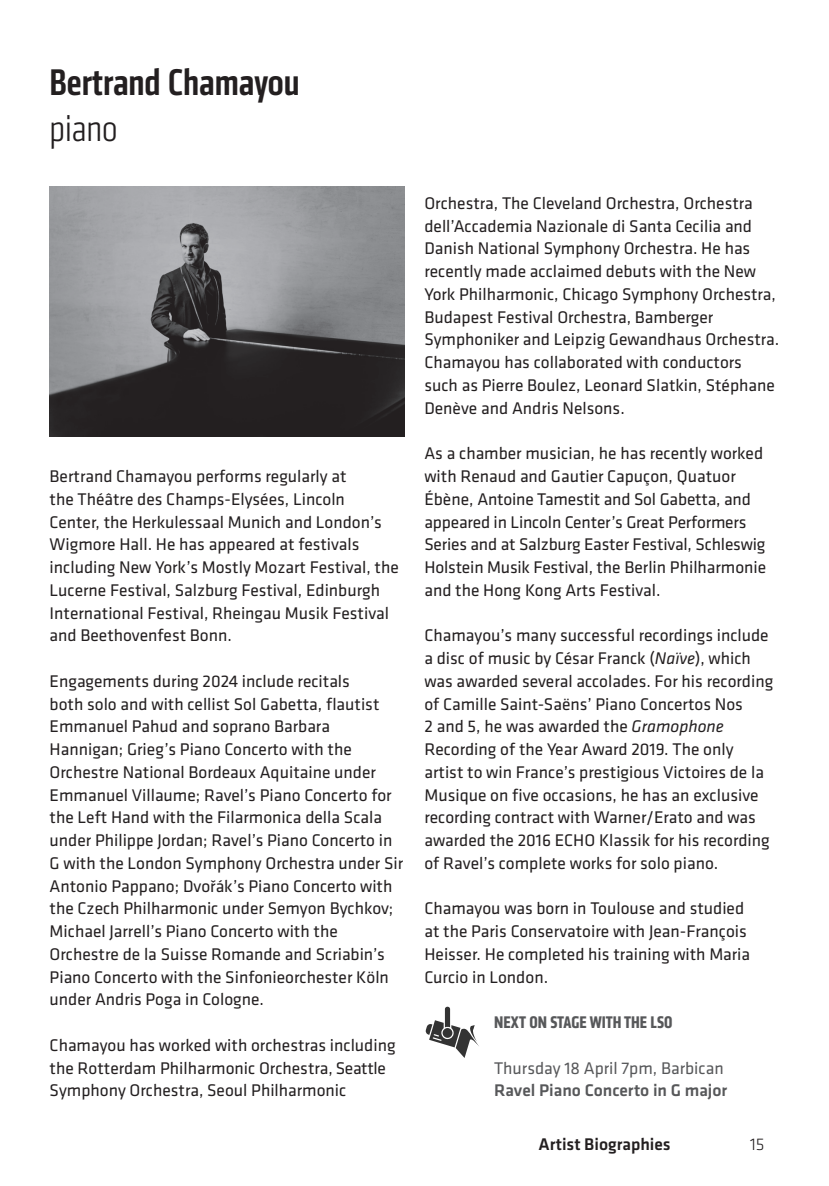
<style>
.page{position:relative;width:829px;height:1186px;background:#fff}
.page>*{position:absolute;margin:0;border:0;box-sizing:border-box;transform-origin:0 0}
.Page_Title{font:500 38.5px "Klavika Condensed";color:#231f20}
.Page_Title-2{font:300 38.5px "Klavika Condensed";color:#231f20}
.t1{font:17.5px/22.8px "Klavika";color:#231f20}
.t2{font:17.5px/22.8px "Klavika";color:#57585a}
.t3{font:700 17.5px "Klavika Condensed";color:#57585a}
.t4{font:500 17.5px "Klavika";color:#231f20}
.t5{font:300 17.5px "Klavika";color:#231f20}
.s1{font-style:italic}
.s2{font-weight:500}
</style>
<div class="page">
<img style="left:50px;top:186px;width:354px;height:250px">
<svg style="left:425px;top:1006px;width:54px;height:52px"></svg>
<p class="Page_Title" style="left:50px;top:58px;width:252px">Bertrand Chamayou</p>
<p class="Page_Title-2" style="left:50px;top:107px;width:69px">piano</p>
<p class="t1" style="left:50px;top:464px;width:350px">Bertrand Chamayou performs regularly at<br>the Théâtre des Champs-Elysées, Lincoln Center, the Herkulessaal Munich and London’s Wigmore Hall. He has appeared at festivals including New York’s Mostly Mozart Festival, the Lucerne Festival, Salzburg Festival, Edinburgh International Festival, Rheingau Musik Festival and Beethovenfest Bonn.</p>
<p class="t1" style="left:50px;top:669px;width:355px">Engagements during 2024 include recitals<br>both solo and with cellist Sol Gabetta, flautist Emmanuel Pahud and soprano Barbara Hannigan; Grieg’s Piano Concerto with the Orchestre National Bordeaux Aquitaine under Emmanuel Villaume; Ravel’s Piano Concerto for the Left Hand with the Filarmonica della Scala under Philippe Jordan; Ravel’s Piano Concerto in G with the London Symphony Orchestra under Sir Antonio Pappano; Dvořák’s Piano Concerto with the Czech Philharmonic under Semyon Bychkov; Michael Jarrell’s Piano Concerto with the Orchestre de la Suisse Romande and Scriabin’s Piano Concerto with the Sinfonieorchester Köln under Andris Poga in Cologne.</p>
<p class="t1" style="left:50px;top:1033px;width:347px">Chamayou has worked with orchestras including the Rotterdam Philharmonic Orchestra, Seattle<br>Symphony Orchestra, Seoul Philharmonic</p>
<p class="t1" style="left:424px;top:191px;width:356px">Orchestra, The Cleveland Orchestra, Orchestra dell’Accademia Nazionale di Santa Cecilia and Danish National Symphony Orchestra. He has recently made acclaimed debuts with the New York Philharmonic, Chicago Symphony Orchestra, Budapest Festival Orchestra, Bamberger Symphoniker and Leipzig Gewandhaus Orchestra.<br>Chamayou has collaborated with conductors such as Pierre Boulez, Leonard Slatkin, Stéphane Denève and Andris Nelsons.</p>
<p class="t1" style="left:424px;top:441px;width:343px">As a chamber musician, he has recently worked with Renaud and Gautier Capuçon, Quatuor Ébène, Antoine Tamestit and Sol Gabetta, and appeared in Lincoln Center’s Great Performers Series and at Salzburg Easter Festival, Schleswig Holstein Musik Festival, the Berlin Philharmonie and the Hong Kong Arts Festival.</p>
<p class="t1" style="left:424px;top:623px;width:350px">Chamayou’s many successful recordings include a disc of music by César Franck (<span class="s1">Naïve</span>), which was awarded several accolades. For his recording of Camille Saint-Saëns’ Piano Concertos Nos<br>2 and 5, he was awarded the <span class="s1">Gramophone </span>Recording of the Year Award 2019. The only artist to win France’s prestigious Victoires de la Musique on five occasions, he has an exclusive recording contract with Warner/Erato and was awarded the 2016 ECHO Klassik for his recording of Ravel’s complete works for solo piano.</p>
<p class="t1" style="left:424px;top:896px;width:327px">Chamayou was born in Toulouse and studied at the Paris Conservatoire with Jean-François Heisser. He completed his training with Maria Curcio in London.</p>
<p class="t3" style="left:494px;top:1011px;width:180px">NEXT ON STAGE WITH THE LSO</p>
<p class="t2" style="left:494px;top:1056px;width:235px">Thursday 18 April 7pm, Barbican<br><span class="s2">Ravel Piano Concerto in G major</span></p>
<p class="t4" style="left:538px;top:1131px;width:134px">Artist Biographies</p>
<p class="t5" style="left:750px;top:1133px;width:16px">15</p>
</div>
